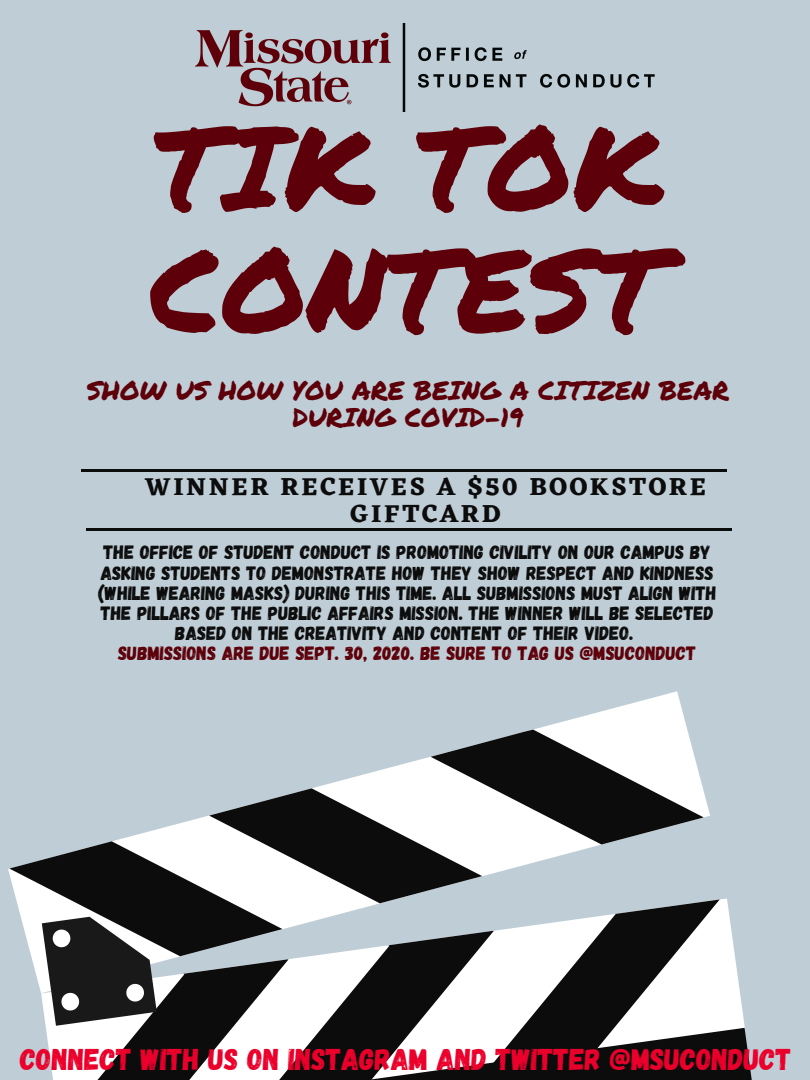
<style>
.page{position:relative;width:810px;height:1080px;background:#bfced6}
.page>*{position:absolute;margin:0;border:0;box-sizing:border-box;transform-origin:0 0}
.t1{font:115.62px/122.2px "Permanent Marker";color:#5e0009}
.t2{font:30px "Gagalin";color:#eb002b}
.t3{font:26.25px/27.4px "Permanent Marker";color:#5e0009;text-align:center}
.t4{font:700 25.44px/26.9px "Eczar";letter-spacing:.1em;color:#0c0c0c;text-align:center}
.t5{font:19.25px/20.1px "Gagalin";color:#0c0c0c;text-align:center}
.t6{font:19.25px "Gagalin";color:#5e0009}
</style>
<div class="page">
<svg style="left:37px;top:691px;width:673px;height:301px"></svg>
<div style="left:512px;top:1028px;width:240px;height:52px;background:#0c0c0c"></div>
<svg style="left:8px;top:820px;width:199px;height:158px"></svg>
<svg style="left:207px;top:767px;width:277px;height:158px"></svg>
<svg style="left:429px;top:708px;width:276px;height:158px"></svg>
<svg style="left:307px;top:931px;width:205px;height:149px;background:#757777"></svg>
<svg style="left:474px;top:899px;width:264px;height:166px;background:#909293"></svg>
<svg style="left:42px;top:909px;width:265px;height:171px;background:#777879"></svg>
<hr style="left:86px;top:529px;width:646px;height:2px;background:#0c0c0c">
<hr style="left:81px;top:469px;width:645px;height:2px;background:#0c0c0c">
<img style="left:195px;top:24px;width:460px;height:88px">
<h1 class="t1" style="left:150px;top:104px;width:517px">TIK TOK<br>CONTEST</h1>
<h3 class="t3" style="left:87px;top:375px;width:644px">SHOW US HOW YOU ARE BEING A CITIZEN BEAR<br>DURING COVID-19</h3>
<h3 class="t4" style="left:145px;top:473px;width:563px">WINNER RECEIVES A $50 BOOKSTORE<br>GIFTCARD</h3>
<p class="t5" style="left:98px;top:542px;width:620px">THE OFFICE OF STUDENT CONDUCT IS PROMOTING CIVILITY ON OUR CAMPUS BY ASKING STUDENTS TO DEMONSTRATE HOW THEY SHOW RESPECT AND KINDNESS (WHILE WEARING MASKS) DURING THIS TIME. ALL SUBMISSIONS MUST ALIGN WITH THE PILLARS OF THE PUBLIC AFFAIRS MISSION. THE WINNER WILL BE SELECTED BASED ON THE CREATIVITY AND CONTENT OF THEIR VIDEO.</p>
<p class="t6" style="left:118px;top:641px;width:580px">SUBMISSIONS ARE DUE SEPT. 30, 2020. BE SURE TO TAG US @MSUCONDUCT</p>
<h2 class="t2" style="left:20px;top:1040px;width:773px">CONNECT WITH US ON INSTAGRAM AND TWITTER @MSUCONDUCT</h2>
</div>
